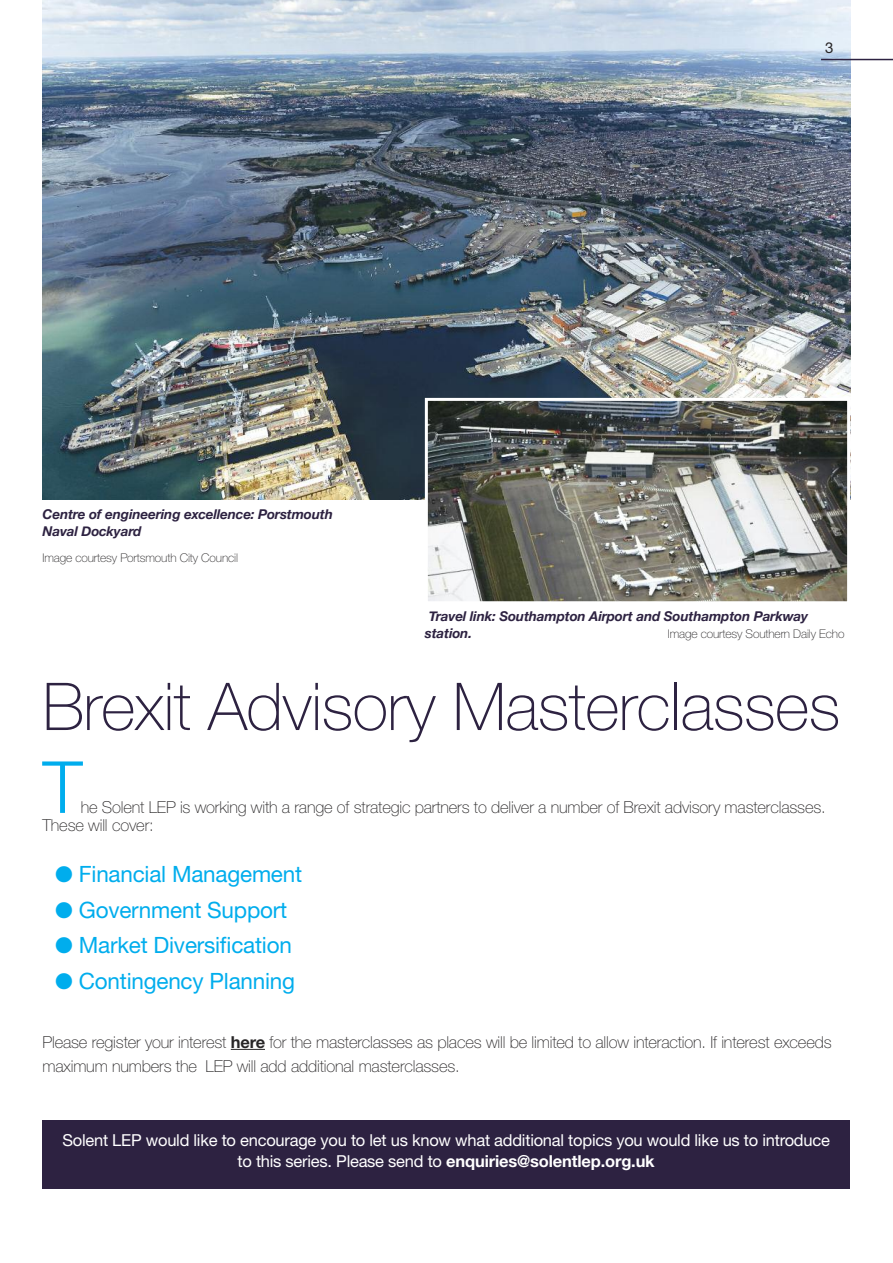
<style>
.page{position:relative;width:893px;height:1263px;background:#fff}
.page>*{position:absolute;margin:0;border:0;box-sizing:border-box;transform-origin:0 0}
.t1{font:300 72px "Helvetica Neue LT Std";color:#00aded}
.t2{font:100 66px "Helvetica Neue LT Std";letter-spacing:-.01em;color:#2d2241}
.t3{font:22.5px "Helvetica Neue LT Std";letter-spacing:-.01em;color:#00aded}
.t4{font:100 16.5px/24px "Helvetica Neue LT Std";letter-spacing:-.01em;color:#272526}
.t5{font:16.5px/21px "Helvetica Neue LT Std";letter-spacing:-.015em;color:#fff;text-align:center}
.t6{font:15px "Helvetica Neue LT Std";color:#272526}
.t7{font:italic 700 13.5px/16.5px "Helvetica Neue";letter-spacing:-.01em;color:#2d2241}
.t8{font:100 12px "Helvetica Neue LT Std";letter-spacing:-.01em;color:#272526}
.s1{font-weight:700}
</style>
<div class="page">
<img style="left:43px;top:0;width:807px;height:499px">
<hr style="left:821px;top:59px;width:72px;height:1px;background:#2d2241">
<hr style="left:231px;top:1049px;width:34px;height:1px;background:#272526">
<div style="left:43px;top:1121px;width:807px;height:68px;background:#2d2241"></div>
<img style="left:429px;top:402px;width:417px;height:198px">
<div style="left:425px;top:398px;width:425px;height:206px;border:3px solid #fff"></div>
<p class="t6" style="left:825px;top:43px;width:10px">3</p>
<p class="t7" style="left:43px;top:506px;width:292px">Centre of engineering excellence: Porstmouth<br>Naval Dockyard</p>
<p class="t8" style="left:43px;top:554px;width:197px">Image courtesy Portsmouth City Council</p>
<p class="t7" style="left:425px;top:608px;width:385px">Travel link: Southampton Airport and Southampton Parkway station.</p>
<p class="t8" style="left:668px;top:629px;width:178px">Image courtesy Southern Daily Echo</p>
<h2 class="t2" style="left:43px;top:683px;width:799px">Brexit Advisory Masterclasses</h2>
<h1 class="t1" style="left:43px;top:761px;width:42px">T</h1>
<p class="t4" style="left:43px;top:799px;width:785px;line-height:18px;text-indent:38px">he Solent LEP is working with a range of strategic partners to deliver a number of Brexit advisory masterclasses.<br>These will cover:</p>
<h3 class="t3" style="left:55px;top:866px;width:248px">● Financial Management</h3>
<h3 class="t3" style="left:55px;top:901px;width:233px">● Government Support</h3>
<h3 class="t3" style="left:55px;top:937px;width:238px">● Market Diversification</h3>
<h3 class="t3" style="left:55px;top:972px;width:241px">● Contingency Planning</h3>
<p class="t4" style="left:43px;top:1031px;width:791px">Please register your interest <span class="s1">here</span> for the masterclasses as places will be limited to allow interaction. If interest exceeds maximum numbers the LEP will add additional masterclasses.</p>
<p class="t5" style="left:62px;top:1131px;width:769px">Solent LEP would like to encourage you to let us know what additional topics you would like us to introduce to this series. Please send to <span class="s1">enquiries@solentlep.org.uk</span></p>
</div>
